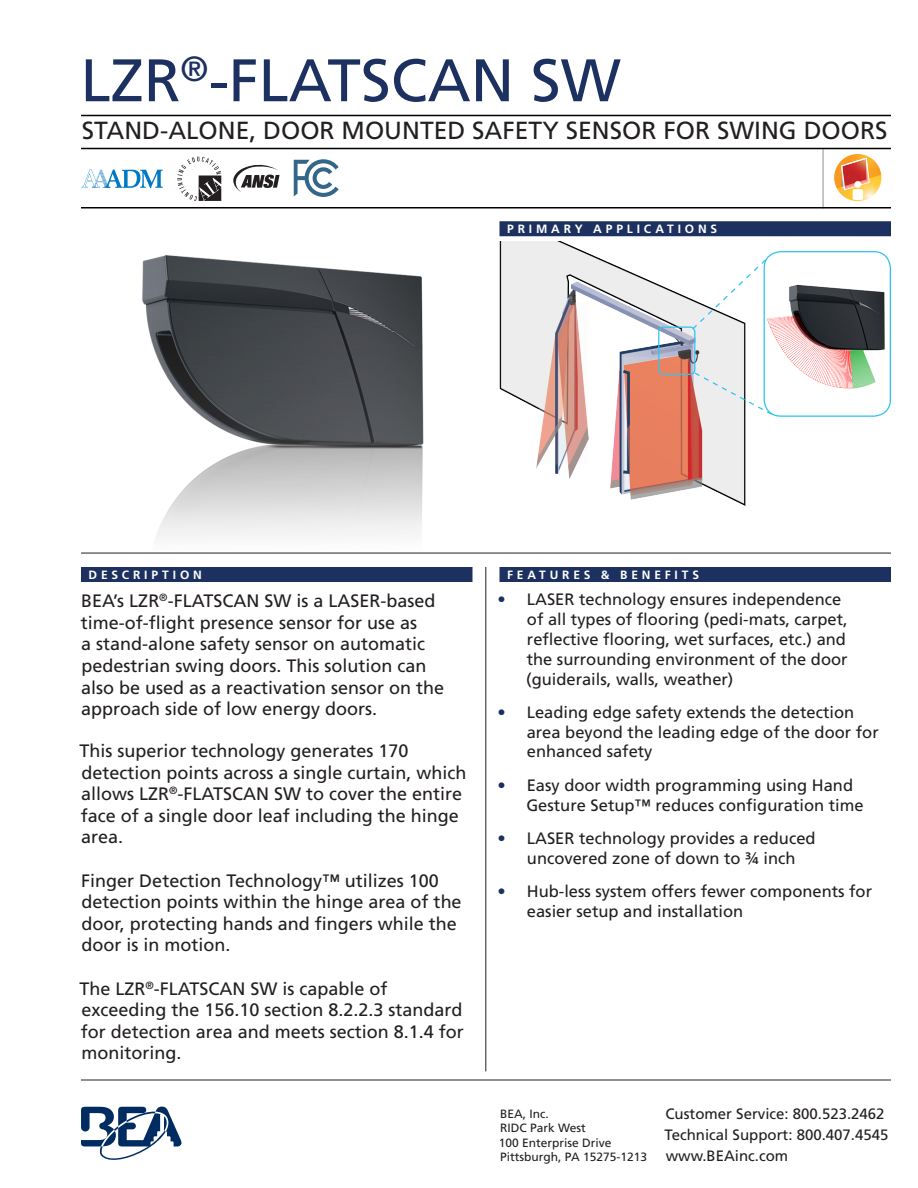
<style>
.page{position:relative;width:918px;height:1188px;background:#fff}
.page>*{position:absolute;margin:0;border:0;box-sizing:border-box;transform-origin:0 0}
.t1{font:60px "Frutiger LT Std";color:#1c3160}
.t2{font:24.75px "Frutiger LT Std";color:#231f20}
.t3{font:18px/21.6px "Frutiger LT Std";color:#231f20}
.t4{font:16.5px/19.8px "Frutiger LT Std";color:#231f20}
.t5{font:15px/21.3px "Frutiger LT Std";color:#231f20}
.t6{font:12px/14.4px "Frutiger LT Std";color:#231f20}
.t7{font:700 12px "Frutiger LT Std";letter-spacing:.32em;color:#fff}
.s1{color:#1c3160}
</style>
<div class="page">
<hr style="left:486px;top:567px;width:1px;height:504px;background:#231f20">
<hr style="left:81px;top:553px;width:810px;height:1px;background:#231f20">
<img style="left:142px;top:255px;width:282px;height:283px">
<img style="left:499px;top:242px;width:278px;height:264px">
<hr style="left:822px;top:149px;width:2px;height:59px;background:#b2b5b7">
<hr style="left:81px;top:115px;width:810px;height:1px;background:#000">
<hr style="left:81px;top:148px;width:810px;height:1px;background:#000">
<svg style="left:177px;top:156px;width:44px;height:45px"></svg>
<svg style="left:834px;top:154px;width:47px;height:46px"></svg>
<svg style="left:82px;top:169px;width:81px;height:19px"></svg>
<hr style="left:81px;top:207px;width:810px;height:1px;background:#000">
<svg style="left:81px;top:1107px;width:101px;height:53px"></svg>
<hr style="left:81px;top:1080px;width:810px;height:1px;background:#231f20">
<svg style="left:294px;top:159px;width:45px;height:38px"></svg>
<svg style="left:233px;top:165px;width:47px;height:27px"></svg>
<img style="left:766px;top:276px;width:124px;height:136px">
<div style="left:764px;top:251px;width:127px;height:166px;border:1px solid #31c4f1;border-radius:17px"></div>
<svg style="left:691px;top:258px;width:77px;height:73px"></svg>
<svg style="left:693px;top:371px;width:80px;height:45px"></svg>
<div style="left:658px;top:326px;width:37px;height:49px;border:1px solid #31c4f1;border-radius:5px"></div>
<div style="left:500px;top:221px;width:391px;height:15px;background:#1c3160"></div>
<div style="left:81px;top:567px;width:391px;height:15px;background:#1c3160"></div>
<div style="left:500px;top:567px;width:391px;height:15px;background:#1c3160"></div>
<h1 class="t1" style="left:81px;top:45px;width:542px">LZR<sup>®</sup>-FLATSCAN SW</h1>
<h2 class="t2" style="left:82px;top:116px;width:807px">STAND-ALONE, DOOR MOUNTED SAFETY SENSOR FOR SWING DOORS</h2>
<p class="t7" style="left:507px;top:222px;width:212px">PRIMARY APPLICATIONS</p>
<p class="t7" style="left:89px;top:568px;width:115px">DESCRIPTION</p>
<p class="t3" style="left:81px;top:590px;width:365px">BEA’s LZR<sup>®</sup>-FLATSCAN SW is a LASER-based time-of-flight presence sensor for use as<br>a stand-alone safety sensor on automatic pedestrian swing doors. This solution can also be used as a reactivation sensor on the approach side of low energy doors.</p>
<p class="t3" style="left:79px;top:740px;width:389px">This superior technology generates 170 detection points across a single curtain, which allows LZR<sup>®</sup>-FLATSCAN SW to cover the entire face of a single door leaf including the hinge area.</p>
<p class="t3" style="left:81px;top:870px;width:382px">Finger Detection Technology™ utilizes 100 detection points within the hinge area of the door, protecting hands and fingers while the door is in motion.</p>
<p class="t3" style="left:79px;top:978px;width:386px">The LZR<sup>®</sup>-FLATSCAN SW is capable of exceeding the 156.10 section 8.2.2.3 standard for detection area and meets section 8.1.4 for monitoring.</p>
<p class="t7" style="left:507px;top:568px;width:193px">FEATURES &amp; BENEFITS</p>
<p class="t4" style="left:526px;top:590px;width:323px;text-indent:-29px"><span class="s1">•</span> LASER technology ensures independence of all types of flooring (pedi-mats, carpet, reflective flooring, wet surfaces, etc.) and the surrounding environment of the door (guiderails, walls, weather)</p>
<p class="t4" style="left:527px;top:702px;width:354px;text-indent:-29px"><span class="s1">•</span> Leading edge safety extends the detection area beyond the leading edge of the door for enhanced safety</p>
<p class="t4" style="left:526px;top:775px;width:339px;text-indent:-29px"><span class="s1">•</span> Easy door width programming using Hand<br>Gesture Setup™ reduces configuration time</p>
<p class="t4" style="left:498px;top:828px;width:319px;text-align:center"><span class="s1">•</span> LASER technology provides a reduced uncovered zone of down to 3/4 inch</p>
<p class="t4" style="left:527px;top:881px;width:347px;text-indent:-29px"><span class="s1">•</span> Hub-less system offers fewer components for easier setup and installation</p>
<p class="t6" style="left:499px;top:1106px;width:150px">BEA, Inc.<br>RIDC Park West<br>100 Enterprise Drive<br>Pittsburgh, PA 15275-1213</p>
<p class="t5" style="left:664px;top:1103px;width:225px">Customer Service: 800.523.2462<br>Technical Support: 800.407.4545 www.BEAinc.com</p>
</div>
